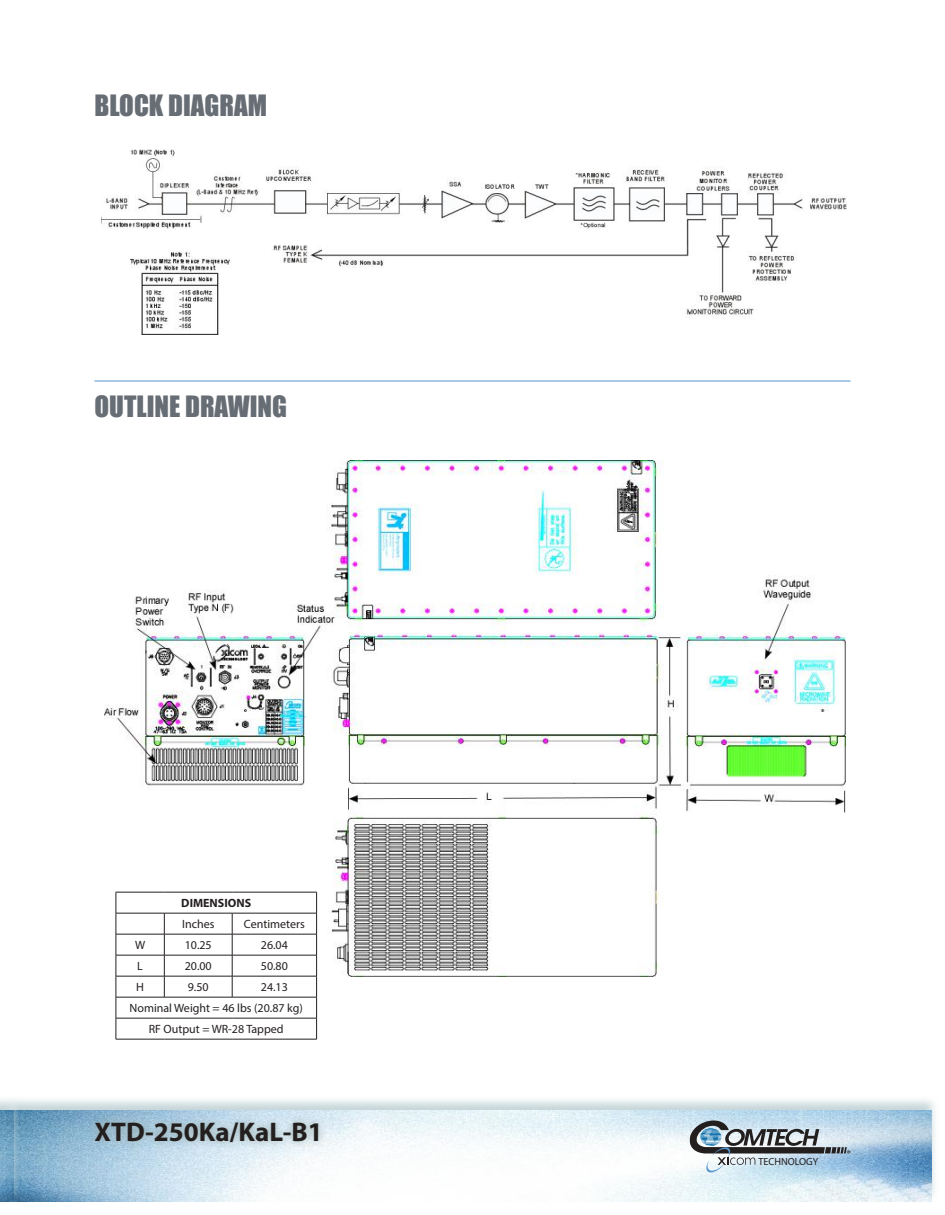
<style>
.page{position:relative;width:945px;height:1215px;background:#fff}
.page>*{position:absolute;margin:0;border:0;box-sizing:border-box;transform-origin:0 0}
.t1{font:27px "Impact";color:#676d75}
.t2{font:700 27px "Myriad Pro";color:#241f1f}
.t3{font:12px "Myriad Pro";color:#241f1f}
.t4{font:700 12px "Myriad Pro";color:#241f1f}
.t5{font:10.35px "Myriad Pro";color:#241f1f}
</style>
<div class="page">
<svg style="left:21px;top:1099px;width:914px;height:96px"></svg>
<img style="left:21px;top:1110px;width:911px;height:92px">
<svg style="left:686px;top:1114px;width:164px;height:59px;background:#a6b7c2"></svg>
<svg style="left:88px;top:1114px;width:238px;height:36px;background:#b7cfdc"></svg>
<hr style="left:94px;top:381px;width:756px;height:1px;background:#5694cf">
<svg style="left:0;top:1099px;width:21px;height:103px"></svg>
<svg style="left:0;top:1110px;width:14px;height:92px"></svg>
<img style="left:102px;top:149px;width:745px;height:186px">
<img style="left:105px;top:461px;width:741px;height:515px">
<hr style="left:116px;top:892px;width:48px;height:1px;background:#241f1f">
<hr style="left:164px;top:892px;width:68px;height:1px;background:#241f1f">
<hr style="left:232px;top:892px;width:85px;height:1px;background:#241f1f">
<hr style="left:116px;top:913px;width:48px;height:1px;background:#241f1f">
<hr style="left:164px;top:913px;width:68px;height:1px;background:#241f1f">
<hr style="left:232px;top:913px;width:85px;height:1px;background:#241f1f">
<hr style="left:116px;top:934px;width:48px;height:1px;background:#241f1f">
<hr style="left:164px;top:934px;width:68px;height:1px;background:#241f1f">
<hr style="left:232px;top:934px;width:85px;height:1px;background:#241f1f">
<hr style="left:116px;top:955px;width:48px;height:1px;background:#241f1f">
<hr style="left:164px;top:955px;width:68px;height:1px;background:#241f1f">
<hr style="left:232px;top:955px;width:85px;height:1px;background:#241f1f">
<hr style="left:116px;top:976px;width:48px;height:1px;background:#241f1f">
<hr style="left:164px;top:976px;width:68px;height:1px;background:#241f1f">
<svg style="left:164px;top:913px;width:1px;height:84px"></svg>
<hr style="left:232px;top:976px;width:85px;height:1px;background:#241f1f">
<svg style="left:232px;top:913px;width:1px;height:84px"></svg>
<hr style="left:116px;top:997px;width:48px;height:1px;background:#241f1f">
<hr style="left:164px;top:997px;width:68px;height:1px;background:#241f1f">
<hr style="left:232px;top:997px;width:85px;height:1px;background:#241f1f">
<hr style="left:116px;top:1018px;width:48px;height:1px;background:#241f1f">
<svg style="left:116px;top:892px;width:1px;height:147px"></svg>
<hr style="left:164px;top:1018px;width:68px;height:1px;background:#241f1f">
<hr style="left:232px;top:1018px;width:85px;height:1px;background:#241f1f">
<svg style="left:316px;top:892px;width:1px;height:147px"></svg>
<hr style="left:116px;top:1039px;width:48px;height:1px;background:#241f1f">
<hr style="left:164px;top:1039px;width:68px;height:1px;background:#241f1f">
<hr style="left:232px;top:1039px;width:85px;height:1px;background:#241f1f">
<h1 class="t1" style="left:94px;top:84px;width:174px">BLOCK DIAGRAM</h1>
<h1 class="t1" style="left:94px;top:386px;width:194px">OUTLINE DRAWING</h1>
<p class="t4" style="left:181px;top:895px;width:71px">DIMENSIONS</p>
<p class="t3" style="left:182px;top:917px;width:34px">Inches</p>
<p class="t3" style="left:244px;top:917px;width:62px">Centimeters</p>
<p class="t3" style="left:135px;top:938px;width:12px">W</p>
<p class="t3" style="left:185px;top:938px;width:29px">10.25</p>
<p class="t3" style="left:261px;top:938px;width:29px">26.04</p>
<p class="t3" style="left:137px;top:959px;width:7px">L</p>
<p class="t3" style="left:185px;top:959px;width:29px">20.00</p>
<p class="t3" style="left:261px;top:959px;width:29px">50.80</p>
<p class="t3" style="left:136px;top:980px;width:9px">H</p>
<p class="t3" style="left:188px;top:980px;width:22px">9.50</p>
<p class="t3" style="left:261px;top:980px;width:29px">24.13</p>
<p class="t3" style="left:130px;top:1001px;width:175px">Nominal Weight = 46 lbs (20.87 kg)</p>
<p class="t3" style="left:149px;top:1022px;width:137px">RF Output = WR-28 Tapped</p>
<h1 class="t2" style="left:94px;top:1114px;width:230px">XTD-250Ka/KaL-B1</h1>
<p class="t5" style="left:758px;top:1155px;width:61px">TECHNOLOGY</p>
</div>
